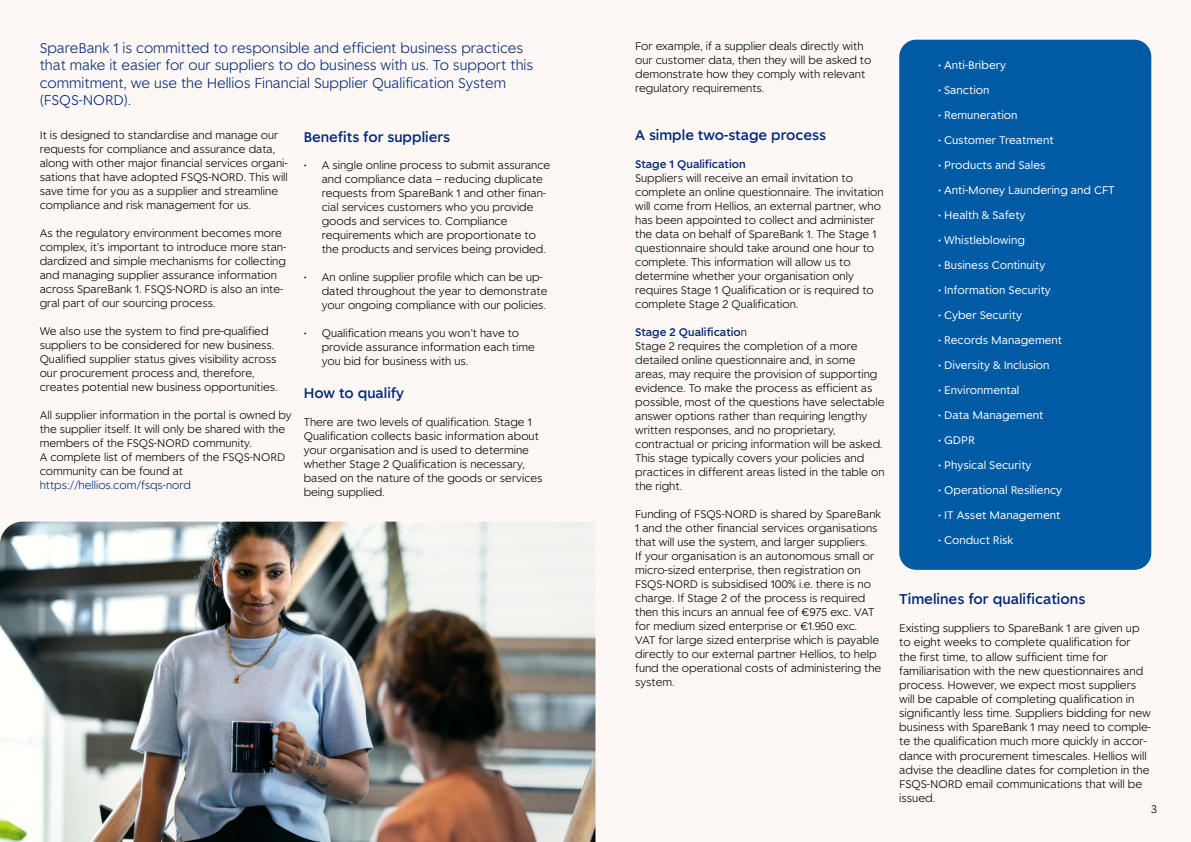
<style>
.page{position:relative;width:1191px;height:842px;background:#fdf8f5}
.page>*{position:absolute;margin:0;border:0;box-sizing:border-box;transform-origin:0 0}
.t1{font:500 14.1px "Spare Bank 1";color:#002776}
.t2{font:300 14px/17.5px "Spare Bank 1";color:#002776}
.t3{font:500 14px "Spare Bank 1";color:#002776}
.t4{font:300 11.1px/14.1px "Spare Bank 1";color:#000}
.t5{font:300 11px/14px "Spare Bank 1";color:#000}
.t6{font:11px "Spare Bank 1";color:#fff}
.t7{font:300 11px "Spare Bank 1";color:#002776}
.t8{font:500 11px "Spare Bank 1";color:#002776}
.s1{font-weight:500;color:#002776}
</style>
<div class="page">
<div style="left:899px;top:40px;width:252px;height:530px;background:#005aa4;border-radius:17px"></div>
<img style="left:0;top:522px;width:595px;height:320px">
<p class="t2" style="left:40px;top:39px;width:495px">SpareBank 1 is committed to responsible and efficient business practices that make it easier for our suppliers to do business with us. To support this commitment, we use the Hellios Financial Supplier Qualification System (FSQS-NORD).</p>
<p class="t5" style="left:635px;top:39px;width:238px">For example, if a supplier deals directly with our customer data, then they will be asked to demonstrate how they comply with relevant regulatory requirements.</p>
<p class="t3" style="left:635px;top:126px;width:192px">A simple two-stage process</p>
<p class="t8" style="left:635px;top:157px;width:112px">Stage 1 Qualification</p>
<p class="t5" style="left:635px;top:170px;width:250px">Suppliers will receive an email invitation to complete an online questionnaire. The invitation will come from Hellios, an external partner, who has been appointed to collect and administer the data on behalf of SpareBank 1. The Stage 1 questionnaire should take around one hour to complete. This information will allow us to determine whether your organisation only requires Stage 1 Qualification or is required to complete Stage 2 Qualification.</p>
<p class="t5" style="left:635px;top:324px;width:251px"><span class="s1">Stage 2 Qualificatio</span>n<br>Stage 2 requires the completion of a more detailed online questionnaire and, in some areas, may require the provision of supporting evidence. To make the process as efficient as possible, most of the questions have selectable answer options rather than requiring lengthy written responses, and no proprietary, contractual or pricing information will be asked.<br>This stage typically covers your policies and practices in different areas listed in the table on the right.</p>
<p class="t5" style="left:635px;top:506px;width:248px">Funding of FSQS-NORD is shared by SpareBank 1 and the other financial services organisations that will use the system, and larger suppliers.<br>If your organisation is an autonomous small or micro-sized enterprise, then registration on FSQS-NORD is subsidised 100% i.e. there is no charge. If Stage 2 of the process is required then this incurs an annual fee of €975 exc. VAT for medium sized enterprise or €1.950 exc.<br>VAT for large sized enterprise which is payable directly to our external partner Hellios, to help fund the operational costs of administering the system.</p>
<p class="t5" style="left:40px;top:127px;width:250px">It is designed to standardise and manage our requests for compliance and assurance data, along with other major financial services organi&shy;sations that have adopted FSQS-NORD. This will save time for you as a supplier and streamline compliance and risk management for us.</p>
<p class="t5" style="left:40px;top:225px;width:248px">As the regulatory environment becomes more complex, it’s important to introduce more stan&shy;dardized and simple mechanisms for collecting and managing supplier assurance information across SpareBank 1. FSQS-NORD is also an inte&shy;gral part of our sourcing process.</p>
<p class="t5" style="left:40px;top:323px;width:239px">We also use the system to find pre-qualified suppliers to be considered for new business.<br>Qualified supplier status gives visibility across our procurement process and, therefore, creates potential new business opportunities.</p>
<p class="t5" style="left:40px;top:407px;width:253px">All supplier information in the portal is owned by the supplier itself. It will only be shared with the members of the FSQS-NORD community.<br>A complete list of members of the FSQS-NORD community can be found at</p>
<p class="t7" style="left:40px;top:478px;width:153px">https://hellios.com/fsqs-nord</p>
<p class="t3" style="left:304px;top:127px;width:148px">Benefits for suppliers</p>
<p class="t5" style="left:322px;top:157px;width:230px;text-indent:-18px">• A single online process to submit assurance and compliance data – reducing duplicate requests from SpareBank 1 and other finan&shy;cial services customers who you provide goods and services to. Compliance requirements which are proportionate to the products and services being provided.</p>
<p class="t5" style="left:322px;top:269px;width:227px;text-indent:-18px">• An online supplier profile which can be up&shy;dated throughout the year to demonstrate your ongoing compliance with our policies.</p>
<p class="t5" style="left:322px;top:325px;width:214px;text-indent:-18px">• Qualification means you won’t have to provide assurance information each time you bid for business with us.</p>
<p class="t3" style="left:304px;top:384px;width:102px">How to qualify</p>
<p class="t5" style="left:304px;top:415px;width:240px">There are two levels of qualification. Stage 1<br>Qualification collects basic information about your organisation and is used to determine whether Stage 2 Qualification is necessary, based on the nature of the goods or services being supplied.</p>
<p class="t6" style="left:938px;top:57px;width:70px">• Anti-Bribery</p>
<p class="t6" style="left:938px;top:82px;width:53px">• Sanction</p>
<p class="t6" style="left:938px;top:107px;width:81px">• Remuneration</p>
<p class="t6" style="left:938px;top:132px;width:117px">• Customer Treatment</p>
<p class="t6" style="left:938px;top:157px;width:109px">• Products and Sales</p>
<p class="t6" style="left:938px;top:182px;width:178px">• Anti-Money Laundering and CFT</p>
<p class="t6" style="left:938px;top:207px;width:89px">• Health &amp; Safety</p>
<p class="t6" style="left:938px;top:232px;width:88px">• Whistleblowing</p>
<p class="t6" style="left:938px;top:257px;width:109px">• Business Continuity</p>
<p class="t6" style="left:938px;top:282px;width:114px">• Information Security</p>
<p class="t6" style="left:938px;top:307px;width:85px">• Cyber Security</p>
<p class="t6" style="left:938px;top:332px;width:126px">• Records Management</p>
<p class="t6" style="left:938px;top:357px;width:113px">• Diversity &amp; Inclusion</p>
<p class="t6" style="left:938px;top:382px;width:83px">• Environmental</p>
<p class="t6" style="left:938px;top:407px;width:107px">• Data Management</p>
<p class="t6" style="left:938px;top:432px;width:38px">• GDPR</p>
<p class="t6" style="left:938px;top:457px;width:95px">• Physical Security</p>
<p class="t6" style="left:938px;top:483px;width:126px">• Operational Resiliency</p>
<p class="t6" style="left:938px;top:508px;width:124px">• IT Asset Management</p>
<p class="t6" style="left:938px;top:533px;width:77px">• Conduct Risk</p>
<p class="t1" style="left:899px;top:590px;width:188px">Timelines for qualifications</p>
<p class="t4" style="left:899px;top:621px;width:253px">Existing suppliers to SpareBank 1 are given up to eight weeks to complete qualification for<br>the first time, to allow sufficient time for familiarisation with the new questionnaires and process. However, we expect most suppliers will be capable of completing qualification in significantly less time. Suppliers bidding for new business with SpareBank 1 may need to comple&shy;te the qualification much more quickly in accor&shy;dance with procurement timescales. Hellios will advise the deadline dates for completion in the FSQS-NORD email communications that will be issued.</p>
<p class="t5" style="left:1151px;top:802px;width:7px">3</p>
</div>
